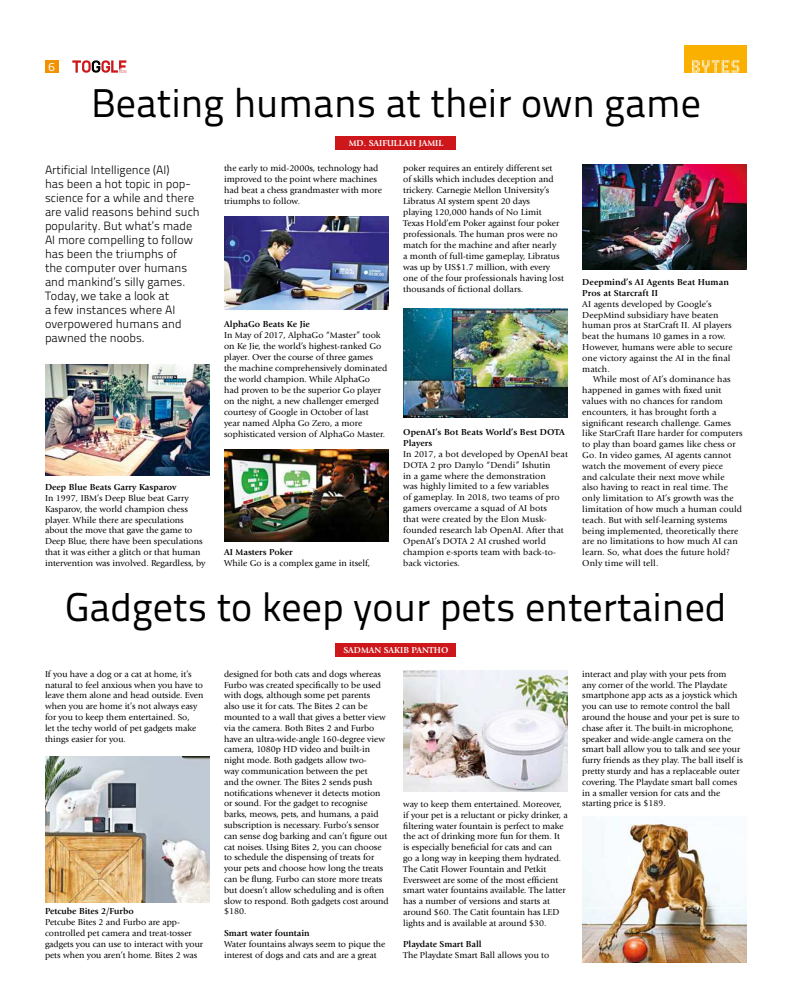
<style>
.page{position:relative;width:792px;height:1008px;background:#fff}
.page>*{position:absolute;margin:0;border:0;box-sizing:border-box;transform-origin:0 0}
.t1{font:40px "Titillium Text 22 L";color:#000}
.t2{font:300 12px/14px "Titillium Text 22 L";color:#000}
.t3{font:12px "Titillium Text 22 L";color:#fff}
.t4{font:9px/10.8px "Giovanni Std";color:#000}
.t5{font:700 9px/11px "Giovanni Std";color:#000}
.t6{font:700 9px "Giovanni Std";color:#fff}
</style>
<div class="page">
<svg style="left:72px;top:60px;width:54px;height:13px"></svg>
<div style="left:45px;top:60px;width:14px;height:13px;background:#f39200"></div>
<div style="left:685px;top:45px;width:62px;height:28px;background:#f9b000"></div>
<svg style="left:692px;top:60px;width:47px;height:13px"></svg>
<img style="left:403px;top:670px;width:165px;height:121px">
<img style="left:582px;top:820px;width:165px;height:143px">
<img style="left:45px;top:756px;width:165px;height:146px">
<div style="left:336px;top:643px;width:120px;height:14px;background:#cd171a"></div>
<img style="left:224px;top:217px;width:165px;height:93px">
<img style="left:403px;top:309px;width:165px;height:108px">
<img style="left:224px;top:449px;width:165px;height:93px">
<img style="left:582px;top:165px;width:165px;height:105px">
<img style="left:45px;top:364px;width:165px;height:111px">
<div style="left:336px;top:136px;width:120px;height:14px;background:#cd171a"></div>
<h2 class="t3" style="left:49px;top:62px;width:8px">6</h2>
<h1 class="t1" style="left:91px;top:88px;width:611px">Beating humans at their own game</h1>
<p class="t6" style="left:349px;top:139px;width:96px">MD. SAIFULLAH JAMIL</p>
<p class="t2" style="left:45px;top:164px;width:156px">Artificial Intelligence (AI)<br>has been a hot topic in pop&shy;science for a while and there are valid reasons behind such popularity. But what’s made<br>AI more compelling to follow has been the triumphs of<br>the computer over humans and mankind’s silly games.<br>Today, we take a look at<br>a few instances where AI overpowered humans and pawned the noobs.</p>
<p class="t5" style="left:45px;top:483px;width:133px">Deep Blue Beats Garry Kasparov</p>
<p class="t4" style="left:45px;top:493px;width:162px">In 1997, IBM’s Deep Blue beat Garry Kasparov, the world champion chess player. While there are speculations about the move that gave the game to Deep Blue, there have been speculations that it was either a glitch or that human intervention was involved. Regardless, by</p>
<p class="t4" style="left:224px;top:164px;width:159px">the early to mid-2000s, technology had improved to the point where machines had beat a chess grandmaster with more triumphs to follow.</p>
<p class="t5" style="left:224px;top:319px;width:87px">AlphaGo Beats Ke Jie</p>
<p class="t4" style="left:224px;top:330px;width:165px">In May of 2017, AlphaGo “Master” took on Ke Jie, the world’s highest-ranked Go player. Over the course of three games the machine comprehensively dominated the world champion. While AlphaGo had proven to be the superior Go player on the night, a new challenger emerged courtesy of Google in October of last<br>year named Alpha Go Zero, a more sophisticated version of AlphaGo Master.</p>
<p class="t5" style="left:224px;top:548px;width:70px">AI Masters Poker</p>
<p class="t4" style="left:224px;top:558px;width:148px">While Go is a complex game in itself,</p>
<p class="t4" style="left:403px;top:164px;width:162px">poker requires an entirely different set<br>of skills which includes deception and trickery. Carnegie Mellon University’s Libratus AI system spent 20 days<br>playing 120,000 hands of No Limit Texas Hold’em Poker against four poker professionals. The human pros were no match for the machine and after nearly<br>a month of full-time gameplay, Libratus was up by US$1.7 million, with every one of the four professionals having lost thousands of fictional dollars.</p>
<p class="t5" style="left:403px;top:427px;width:163px">OpenAI’s Bot Beats World’s Best DOTA<br>Players</p>
<p class="t4" style="left:403px;top:449px;width:166px">In 2017, a bot developed by OpenAI beat DOTA 2 pro Danylo “Dendi” Ishutin<br>in a game where the demonstration<br>was highly limited to a few variables<br>of gameplay. In 2018, two teams of pro gamers overcame a squad of AI bots<br>that were created by the Elon Musk&shy;founded research lab OpenAI. After that OpenAI’s DOTA 2 AI crushed world champion e-sports team with back-to&shy;back victories.</p>
<p class="t5" style="left:582px;top:278px;width:148px">Deepmind’s AI Agents Beat Human<br>Pros at Starcraft II</p>
<p class="t4" style="left:582px;top:299px;width:152px">AI agents developed by Google’s<br>DeepMind subsidiary have beaten human pros at StarCraft II. AI players beat the humans 10 games in a row.<br>However, humans were able to secure one victory against the AI in the final match.</p>
<p class="t4" style="left:582px;top:375px;width:162px;text-indent:11px">While most of AI’s dominance has happened in games with fixed unit values with no chances for random encounters, it has brought forth a significant research challenge. Games like StarCraft IIare harder for computers to play than board games like chess or Go. In video games, AI agents cannot watch the movement of every piece<br>and calculate their next move while also having to react in real time. The only limitation to AI’s growth was the limitation of how much a human could teach. But with self-learning systems being implemented, theoretically there are no limitations to how much AI can learn. So, what does the future hold?<br>Only time will tell.</p>
<h1 class="t1" style="left:65px;top:592px;width:663px">Gadgets to keep your pets entertained</h1>
<p class="t6" style="left:344px;top:646px;width:106px">SADMAN SAKIB PANTHO</p>
<p class="t4" style="left:45px;top:669px;width:160px">If you have a dog or a cat at home, it’s natural to feel anxious when you have to leave them alone and head outside. Even when you are home it’s not always easy for you to keep them entertained. So,<br>let the techy world of pet gadgets make things easier for you.</p>
<p class="t5" style="left:45px;top:907px;width:90px">Petcube Bites 2/Furbo</p>
<p class="t4" style="left:45px;top:918px;width:160px">Petcube Bites 2 and Furbo are app&shy;controlled pet camera and treat-tosser gadgets you can use to interact with your pets when you aren’t home. Bites 2 was</p>
<p class="t4" style="left:224px;top:669px;width:166px">designed for both cats and dogs whereas Furbo was created specifically to be used with dogs, although some pet parents<br>also use it for cats. The Bites 2 can be mounted to a wall that gives a better view via the camera. Both Bites 2 and Furbo have an ultra-wide-angle 160-degree view camera, 1080p HD video and built-in night mode. Both gadgets allow two-<br>way communication between the pet<br>and the owner. The Bites 2 sends push notifications whenever it detects motion or sound. For the gadget to recognise barks, meows, pets, and humans, a paid subscription is necessary. Furbo’s sensor can sense dog barking and can’t figure out cat noises. Using Bites 2, you can choose to schedule the dispensing of treats for your pets and choose how long the treats can be flung. Furbo can store more treats but doesn’t allow scheduling and is often slow to respond. Both gadgets cost around $180.</p>
<p class="t5" style="left:224px;top:928px;width:87px">Smart water fountain</p>
<p class="t4" style="left:224px;top:939px;width:163px">Water fountains always seem to pique the interest of dogs and cats and are a great</p>
<p class="t4" style="left:403px;top:799px;width:166px">way to keep them entertained. Moreover, if your pet is a reluctant or picky drinker, a filtering water fountain is perfect to make the act of drinking more fun for them. It is especially beneficial for cats and can<br>go a long way in keeping them hydrated.<br>The Catit Flower Fountain and Petkit Eversweet are some of the most efficient smart water fountains available. The latter has a number of versions and starts at around $60. The Catit fountain has LED lights and is available at around $30.</p>
<p class="t5" style="left:403px;top:940px;width:80px">Playdate Smart Ball</p>
<p class="t4" style="left:403px;top:950px;width:147px">The Playdate Smart Ball allows you to</p>
<p class="t4" style="left:582px;top:669px;width:162px">interact and play with your pets from<br>any corner of the world. The Playdate smartphone app acts as a joystick which you can use to remote control the ball around the house and your pet is sure to chase after it. The built-in microphone, speaker and wide-angle camera on the smart ball allow you to talk and see your furry friends as they play. The ball itself is pretty sturdy and has a replaceable outer covering. The Playdate smart ball comes in a smaller version for cats and the starting price is $189.</p>
</div>
